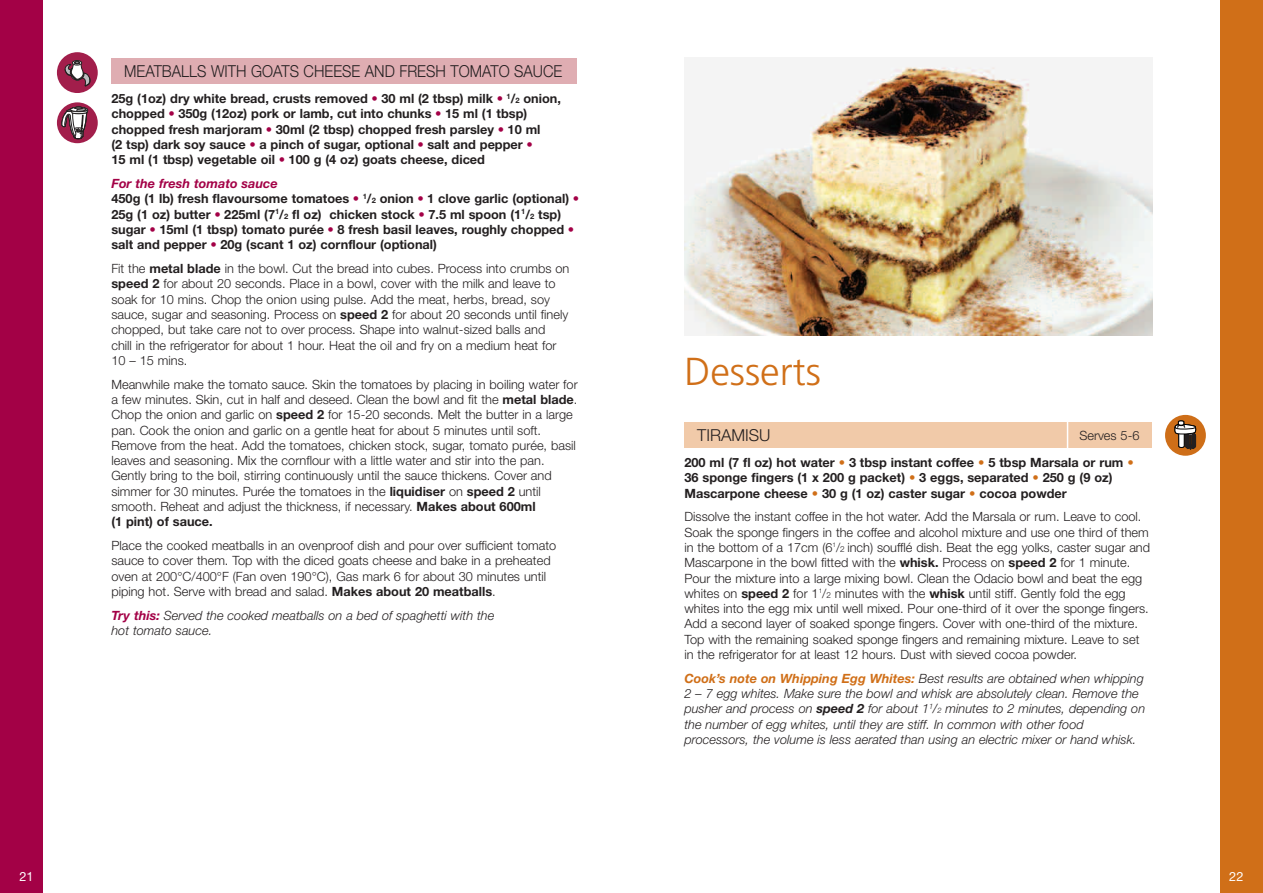
<style>
.page{position:relative;width:1263px;height:893px;background:#fff}
.page>*{position:absolute;margin:0;border:0;box-sizing:border-box;transform-origin:0 0}
.t1{font:300 39px "Frutiger";color:#d06f18}
.t2{font:300 16.5px "Helvetica Neue";color:#231f20;scale:.9 1}
.t3{font:300 16.5px "Helvetica Neue";color:#231f20}
.t4{font:300 12.75px/15.3px "Helvetica Neue";color:#231f20}
.t5{font:700 12.75px/15.3px "Helvetica Neue";color:#231f20}
.t6{font:italic 300 12.75px/15.3px "Helvetica Neue";color:#231f20}
.t7{font:12.75px "Helvetica Neue";color:#fff}
.s1{color:#a30146}
.s2{font-size:7.5px}
.s3{font-style:italic;color:#a30146}
.s4{font-weight:700}
.s5{font-weight:700;color:#a30146}
.s6{font-weight:300}
.s7{color:#d06f18}
.s8{font-size:8.25px}
.s9{font-weight:700;color:#d06f18}
</style>
<div class="page">
<div style="left:111px;top:58px;width:465px;height:26px;background:#dfadb2"></div>
<div style="left:0;top:0;width:43px;height:893px;background:#a30146"></div>
<div style="left:57px;top:52px;width:41px;height:41px;background:#a21e4b;border-radius:50%"></div>
<div style="left:72px;top:60px;width:10px;height:5px;border:1px solid #231f20;border-radius:50%"></div>
<svg style="left:64px;top:61px;width:27px;height:26px"></svg>
<div style="left:57px;top:102px;width:41px;height:41px;background:#a21e4b;border-radius:50%"></div>
<svg style="left:62px;top:107px;width:26px;height:32px"></svg>
<div style="left:684px;top:422px;width:468px;height:26px;background:#f1caa9"></div>
<img style="left:684px;top:58px;width:468px;height:277px">
<div style="left:1220px;top:0;width:43px;height:893px;background:#d06f18"></div>
<div style="left:1165px;top:415px;width:41px;height:41px;background:#ce6e18;border-radius:50%"></div>
<svg style="left:1175px;top:420px;width:21px;height:30px"></svg>
<svg style="left:1067px;top:422px;width:1px;height:26px"></svg>
<p class="t2" style="left:124px;top:61px;width:488px">MEATBALLS WITH GOATS CHEESE AND FRESH TOMATO SAUCE</p>
<p class="t5" style="left:111px;top:92px;width:451px">25g (1oz) dry white bread, crusts removed <span class="s1">•</span> 30 ml (2 tbsp) milk <span class="s1">•</span> <sup>1</sup>/<span class="s2">2</span> onion, chopped <span class="s1">•</span> 350g (12oz) pork or lamb, cut into chunks <span class="s1">•</span> 15 ml (1 tbsp) chopped fresh marjoram <span class="s1">•</span> 30ml (2 tbsp) chopped fresh parsley <span class="s1">•</span> 10 ml<br>(2 tsp) dark soy sauce <span class="s1">•</span> a pinch of sugar, optional <span class="s1">•</span> salt and pepper <span class="s1">•<br></span>15 ml (1 tbsp) vegetable oil <span class="s1">•</span> 100 g (4 oz) goats cheese, diced</p>
<p class="t5" style="left:111px;top:177px;width:469px"><span class="s3">For the fresh tomato sauce<br></span>450g (1 lb) fresh flavoursome tomatoes <span class="s1">•</span> <sup>1</sup>/<span class="s2">2</span> onion <span class="s1">•</span> 1 clove garlic (optional) <span class="s1">• </span>25g (1 oz) butter <span class="s1">•</span> 225ml (7<sup>1</sup>/<span class="s2">2</span> fl oz) chicken stock <span class="s1">•</span> 7.5 ml spoon (1<sup>1</sup>/<span class="s2">2</span> tsp) sugar <span class="s1">•</span> 15ml (1 tbsp) tomato purée <span class="s1">•</span> 8 fresh basil leaves, roughly chopped <span class="s1">• </span>salt and pepper <span class="s1">•</span> 20g (scant 1 oz) cornflour (optional)</p>
<p class="t4" style="left:111px;top:261px;width:459px">Fit the <span class="s4">metal blade</span> in the bowl. Cut the bread into cubes. Process into crumbs on <span class="s4">speed 2</span> for about 20 seconds. Place in a bowl, cover with the milk and leave to soak for 10 mins. Chop the onion using pulse. Add the meat, herbs, bread, soy sauce, sugar and seasoning. Process on <span class="s4">speed 2</span> for about 20 seconds until finely chopped, but take care not to over process. Shape into walnut-sized balls and<br>chill in the refrigerator for about 1 hour. Heat the oil and fry on a medium heat for 10 – 15 mins.</p>
<p class="t4" style="left:111px;top:376px;width:468px">Meanwhile make the tomato sauce. Skin the tomatoes by placing in boiling water for a few minutes. Skin, cut in half and deseed. Clean the bowl and fit the <span class="s4">metal blade</span>.<br>Chop the onion and garlic on <span class="s4">speed 2</span> for 15-20 seconds. Melt the butter in a large pan. Cook the onion and garlic on a gentle heat for about 5 minutes until soft.<br>Remove from the heat. Add the tomatoes, chicken stock, sugar, tomato purée, basil leaves and seasoning. Mix the cornflour with a little water and stir into the pan.<br>Gently bring to the boil, stirring continuously until the sauce thickens. Cover and simmer for 30 minutes. Purée the tomatoes in the <span class="s4">liquidiser</span> on <span class="s4">speed 2</span> until smooth. Reheat and adjust the thickness, if necessary. <span class="s4">Makes about 600ml<br>(1 pint) of sauce.</span></p>
<p class="t4" style="left:111px;top:538px;width:446px">Place the cooked meatballs in an ovenproof dish and pour over sufficient tomato sauce to cover them. Top with the diced goats cheese and bake in a preheated oven at 200°C/400°F (Fan oven 190°C), Gas mark 6 for about 30 minutes until piping hot. Serve with bread and salad. <span class="s4">Makes about 20 meatballs</span>.</p>
<p class="t6" style="left:111px;top:609px;width:384px"><span class="s5">Try this:</span> Served the cooked meatballs on a bed of spaghetti with the hot tomato sauce.</p>
<h1 class="t1" style="left:684px;top:356px;width:138px">Desserts</h1>
<p class="t3" style="left:697px;top:425px;width:75px">TIRAMISU</p>
<p class="t5" style="left:684px;top:423px;width:456px;line-height:27.2px;text-indent:395px"><span class="s6">Serves 5-6<br></span>200 ml (7 fl oz) hot water <span class="s7">•</span> 3 tbsp instant coffee <span class="s7">•</span> 5 tbsp Marsala or rum <span class="s7">•</span></p>
<p class="t5" style="left:684px;top:471px;width:430px">36 sponge fingers (1 x 200 g packet) <span class="s7">•</span> 3 eggs, separated <span class="s7">•</span> 250 g (9 oz)<br>Mascarpone cheese <span class="s7">•</span> 30 g (1 oz) caster sugar <span class="s7">•</span> cocoa powder</p>
<p class="t4" style="left:684px;top:509px;width:467px">Dissolve the instant coffee in the hot water. Add the Marsala or rum. Leave to cool.<br>Soak the sponge fingers in the coffee and alcohol mixture and use one third of them in the bottom of a 17cm (6<sup>1</sup>/<span class="s8">2</span> inch) soufflé dish. Beat the egg yolks, caster sugar and Mascarpone in the bowl fitted with the <span class="s4">whisk.</span> Process on <span class="s4">speed 2</span> for 1 minute.<br>Pour the mixture into a large mixing bowl. Clean the Odacio bowl and beat the egg whites on <span class="s4">speed 2</span> for 1<sup>1</sup>/<span class="s8">2</span> minutes with the <span class="s4">whisk</span> until stiff. Gently fold the egg whites into the egg mix until well mixed. Pour one-third of it over the sponge fingers.<br>Add a second layer of soaked sponge fingers. Cover with one-third of the mixture.<br>Top with the remaining soaked sponge fingers and remaining mixture. Leave to set in the refrigerator for at least 12 hours. Dust with sieved cocoa powder.</p>
<p class="t6" style="left:684px;top:672px;width:462px"><span class="s9">Cook’s note on Whipping Egg Whites:</span> Best results are obtained when whipping 2 – 7 egg whites. Make sure the bowl and whisk are absolutely clean. Remove the pusher and process on <span class="s4">speed 2</span> for about 1<sup>1</sup>/<span class="s2">2</span> minutes to 2 minutes, depending on the number of egg whites, until they are stiff. In common with other food processors, the volume is less aerated than using an electric mixer or hand whisk.</p>
<p class="t7" style="left:19px;top:872px;width:16px">21</p>
<p class="t7" style="left:1229px;top:872px;width:16px">22</p>
</div>
